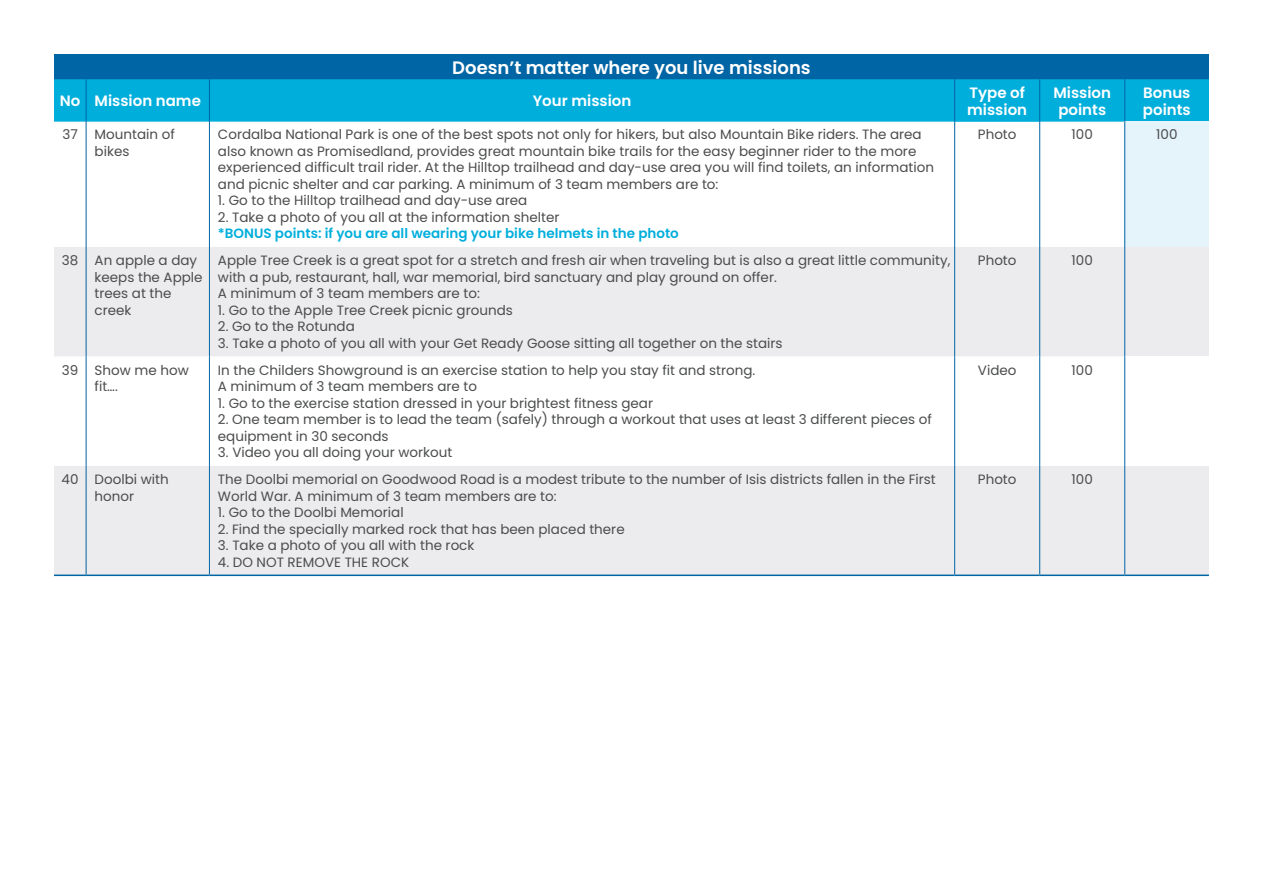
<style>
.page{position:relative;width:1263px;height:893px;background:#fff}
.page>*{position:absolute;margin:0;border:0;box-sizing:border-box;transform-origin:0 0}
.t1{font:600 18px "Poppins";color:#fff}
.t2{font:600 15px/16.5px "Poppins";color:#fff}
.t3{font:13.5px/16.5px "Poppins";color:#4b4c4d}
.t4{font:600 13.5px "Poppins";color:#00aedc}
</style>
<div class="page">
<div style="left:54px;top:54px;width:1155px;height:25px;background:#0065a4"></div>
<div style="left:54px;top:79px;width:1155px;height:43px;background:#00aedc"></div>
<svg style="left:1040px;top:122px;width:1px;height:125px"></svg>
<div style="left:1125px;top:122px;width:84px;height:125px;background:#e4f4fa"></div>
<svg style="left:54px;top:247px;width:1155px;height:328px;fill:#ececee"></svg>
<div style="left:1125px;top:356px;width:84px;height:110px;background:#fff"></div>
<hr style="left:54px;top:575px;width:32px;height:1px;background:#0065a4">
<hr style="left:86px;top:575px;width:123px;height:1px;background:#0065a4">
<hr style="left:209px;top:575px;width:746px;height:1px;background:#0065a4">
<hr style="left:955px;top:575px;width:85px;height:1px;background:#0065a4">
<hr style="left:1040px;top:575px;width:85px;height:1px;background:#0065a4">
<hr style="left:1125px;top:575px;width:84px;height:1px;background:#0065a4">
<hr style="left:86px;top:79px;width:1px;height:43px;background:#0065a4">
<hr style="left:209px;top:79px;width:1px;height:43px;background:#0065a4">
<hr style="left:954px;top:79px;width:1px;height:43px;background:#0065a4">
<hr style="left:1039px;top:79px;width:1px;height:43px;background:#0065a4">
<hr style="left:1124px;top:79px;width:1px;height:43px;background:#0065a4">
<hr style="left:86px;top:122px;width:1px;height:125px;background:#0065a4">
<hr style="left:209px;top:122px;width:1px;height:125px;background:#0065a4">
<hr style="left:954px;top:122px;width:1px;height:125px;background:#0065a4">
<hr style="left:1039px;top:122px;width:1px;height:125px;background:#0065a4">
<hr style="left:1124px;top:122px;width:1px;height:125px;background:#0065a4">
<hr style="left:86px;top:247px;width:1px;height:109px;background:#0065a4">
<hr style="left:209px;top:247px;width:1px;height:109px;background:#0065a4">
<hr style="left:954px;top:247px;width:1px;height:109px;background:#0065a4">
<hr style="left:1039px;top:247px;width:1px;height:109px;background:#0065a4">
<hr style="left:1124px;top:247px;width:1px;height:109px;background:#0065a4">
<hr style="left:86px;top:356px;width:1px;height:110px;background:#0065a4">
<hr style="left:209px;top:356px;width:1px;height:110px;background:#0065a4">
<hr style="left:954px;top:356px;width:1px;height:110px;background:#0065a4">
<hr style="left:1039px;top:356px;width:1px;height:110px;background:#0065a4">
<hr style="left:1124px;top:356px;width:1px;height:110px;background:#0065a4">
<hr style="left:86px;top:466px;width:1px;height:109px;background:#0065a4">
<hr style="left:209px;top:466px;width:1px;height:109px;background:#0065a4">
<hr style="left:954px;top:466px;width:1px;height:109px;background:#0065a4">
<hr style="left:1039px;top:466px;width:1px;height:109px;background:#0065a4">
<hr style="left:1124px;top:466px;width:1px;height:109px;background:#0065a4">
<h1 class="t1" style="left:452px;top:57px;width:360px">Doesn’t matter where you live missions</h1>
<p class="t2" style="left:60px;top:93px;width:143px">No Mission name</p>
<p class="t2" style="left:533px;top:93px;width:100px">Your mission</p>
<p class="t2" style="left:967px;top:85px;width:61px">Type of mission</p>
<p class="t2" style="left:1053px;top:85px;width:59px;text-align:center">Mission points</p>
<p class="t2" style="left:1143px;top:85px;width:49px">Bonus points</p>
<p class="t3" style="left:62px;top:127px;width:17px">37</p>
<p class="t3" style="left:95px;top:127px;width:82px">Mountain of bikes</p>
<p class="t3" style="left:218px;top:127px;width:718px">Cordalba National Park is one of the best spots not only for hikers, but also Mountain Bike riders. The area also known as Promisedland, provides great mountain bike trails for the easy beginner rider to the more experienced difficult trail rider. At the Hilltop trailhead and day-use area you will find toilets, an information and picnic shelter and car parking. A minimum of 3 team members are to:</p>
<p class="t3" style="left:218px;top:193px;width:311px">1. Go to the Hilltop trailhead and day-use area</p>
<p class="t3" style="left:218px;top:209px;width:343px">2. Take a photo of you all at the information shelter</p>
<p class="t4" style="left:218px;top:226px;width:462px">*BONUS points: if you are all wearing your bike helmets in the photo</p>
<p class="t3" style="left:978px;top:127px;width:40px">Photo</p>
<p class="t3" style="left:1071px;top:127px;width:23px">100</p>
<p class="t3" style="left:1156px;top:127px;width:23px">100</p>
<p class="t3" style="left:95px;top:252px;width:110px;text-indent:-33px">38 An apple a day keeps the Apple trees at the creek</p>
<p class="t3" style="left:218px;top:252px;width:734px">Apple Tree Creek is a great spot for a stretch and fresh air when traveling but is also a great little community, with a pub, restaurant, hall, war memorial, bird sanctuary and play ground on offer.<br>A minimum of 3 team members are to:</p>
<p class="t3" style="left:218px;top:302px;width:296px">1. Go to the Apple Tree Creek picnic grounds</p>
<p class="t3" style="left:218px;top:318px;width:138px">2. Go to the Rotunda</p>
<p class="t3" style="left:218px;top:335px;width:566px">3. Take a photo of you all with your Get Ready Goose sitting all together on the stairs</p>
<p class="t3" style="left:95px;top:362px;width:96px;text-indent:-33px">39 Show me how fit….</p>
<p class="t3" style="left:218px;top:362px;width:539px">In the Childers Showground is an exercise station to help you stay fit and strong.<br>A minimum of 3 team members are to</p>
<p class="t3" style="left:218px;top:395px;width:437px">1. Go to the exercise station dressed in your brightest fitness gear</p>
<p class="t3" style="left:218px;top:411px;width:715px">2. One team member is to lead the team (safely) through a workout that uses at least 3 different pieces of equipment in 30 seconds</p>
<p class="t3" style="left:218px;top:444px;width:236px">3. Video you all doing your workout</p>
<p class="t3" style="left:62px;top:471px;width:109px;text-align:center">40 Doolbi with honor</p>
<p class="t3" style="left:218px;top:471px;width:719px">The Doolbi memorial on Goodwood Road is a modest tribute to the number of Isis districts fallen in the First<br>World War. A minimum of 3 team members are to:</p>
<p class="t3" style="left:218px;top:504px;width:187px">1. Go to the Doolbi Memorial</p>
<p class="t3" style="left:218px;top:521px;width:408px">2. Find the specially marked rock that has been placed there</p>
<p class="t3" style="left:218px;top:537px;width:258px">3. Take a photo of you all with the rock</p>
<p class="t3" style="left:218px;top:554px;width:193px">4. DO NOT REMOVE THE ROCK</p>
<p class="t3" style="left:978px;top:252px;width:40px">Photo</p>
<p class="t3" style="left:1072px;top:252px;width:23px">100</p>
<p class="t3" style="left:978px;top:362px;width:40px">Video</p>
<p class="t3" style="left:1072px;top:362px;width:23px">100</p>
<p class="t3" style="left:978px;top:471px;width:40px">Photo</p>
<p class="t3" style="left:1072px;top:471px;width:23px">100</p>
</div>
